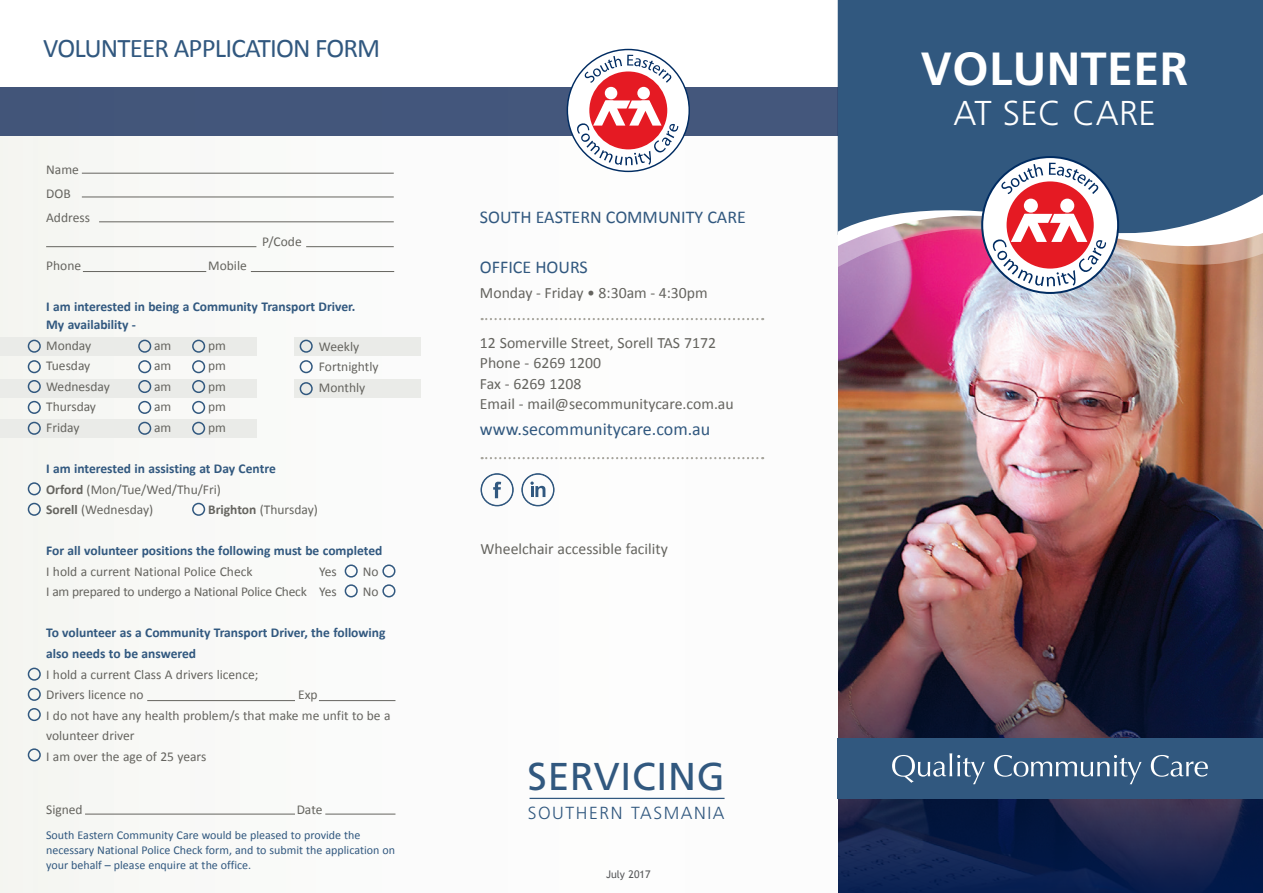
<style>
.page{position:relative;width:1263px;height:893px;background:#fff}
.page>*{position:absolute;margin:0;border:0;box-sizing:border-box;transform-origin:0 0}
.t1{font:700 46.5px "Frutiger";letter-spacing:.01em;color:#fff}
.t2{font:38.85px "Frutiger";letter-spacing:.02em;color:#31587f}
.t3{font:300 34.5px "Frutiger";letter-spacing:.01em;color:#fff}
.t4{font:27px "Calibri";letter-spacing:-.03em;color:#31587f}
.t5{font:18px "Calibri";color:#31587f}
.t6{font:300 17.55px "Frutiger";letter-spacing:.09em;color:#31587f}
.t7{font:15.75px/20.5px "Calibri";color:#65645f}
.t8{font:13.5px/20.5px "Calibri";color:#65645f}
.t9{font:700 13.5px/20.5px "Calibri";color:#31587f}
.t10{font:13.5px "Calibri";letter-spacing:-.02em;color:#65645f}
.t11{font:12px/15px "Calibri";color:#31587f}
.t12{font:10.5px "Trebuchet MS";color:#57585a}
.s1{color:#65645f}
.s2{font-weight:400;color:#65645f}
.s3{font-weight:700}
</style>
<div class="page">
<div style="left:0;top:87px;width:1263px;height:806px;background:#fbfbfb"></div>
<img style="left:838px;top:286px;width:425px;height:287px">
<svg style="left:838px;top:573px;width:425px;height:320px;background:#2f2a43"></svg>
<div style="left:838px;top:0;width:425px;height:163px;background:#31587f"></div>
<svg style="left:982px;top:157px;width:136px;height:136px"></svg>
<svg style="left:838px;top:163px;width:425px;height:123px"></svg>
<div style="left:838px;top:739px;width:425px;height:60px;background:#31587f"></div>
<svg style="left:892px;top:753px;width:316px;height:31px"></svg>
<div style="left:0;top:88px;width:838px;height:48px;background:#43567b"></div>
<svg style="left:482px;top:318px;width:281px;height:2px"></svg>
<svg style="left:482px;top:457px;width:281px;height:2px"></svg>
<div style="left:567px;top:50px;width:122px;height:121px;background:#fff;border-radius:50%"></div>
<svg style="left:584px;top:55px;width:88px;height:28px"></svg>
<div style="left:589px;top:71px;width:78px;height:78px;background:#e51a23;border-radius:50%"></div>
<div style="left:605px;top:87px;width:12px;height:12px;background:#fff;border-radius:50%"></div>
<div style="left:637px;top:87px;width:13px;height:12px;background:#fff;border-radius:50%"></div>
<svg style="left:576px;top:100px;width:102px;height:65px"></svg>
<div style="left:294px;top:337px;width:127px;height:19px;background:#eaebe8"></div>
<div style="left:0;top:337px;width:256px;height:19px;background:#eaebe8"></div>
<div style="left:0;top:379px;width:256px;height:19px;background:#eaebe8"></div>
<div style="left:0;top:419px;width:256px;height:19px;background:#eaebe8"></div>
<div style="left:294px;top:379px;width:127px;height:19px;background:#eaebe8"></div>
<svg style="left:480px;top:473px;width:34px;height:33px"></svg>
<svg style="left:521px;top:473px;width:33px;height:33px"></svg>
<hr style="left:529px;top:798px;width:195px;height:1px;background:#31587f">
<hr style="left:82px;top:173px;width:312px;height:1px;background:#65645f">
<hr style="left:82px;top:197px;width:312px;height:1px;background:#65645f">
<hr style="left:99px;top:222px;width:295px;height:1px;background:#65645f">
<hr style="left:46px;top:246px;width:210px;height:1px;background:#65645f">
<hr style="left:83px;top:271px;width:123px;height:1px;background:#65645f">
<hr style="left:147px;top:700px;width:148px;height:1px;background:#65645f">
<hr style="left:319px;top:700px;width:76px;height:1px;background:#65645f">
<hr style="left:325px;top:814px;width:70px;height:1px;background:#65645f">
<hr style="left:85px;top:814px;width:210px;height:1px;background:#65645f">
<hr style="left:251px;top:271px;width:143px;height:1px;background:#65645f">
<hr style="left:306px;top:246px;width:88px;height:1px;background:#65645f">
<div style="left:28px;top:340px;width:13px;height:13px;border:2px solid #31587f;border-radius:50%"></div>
<div style="left:300px;top:340px;width:13px;height:13px;border:2px solid #31587f;border-radius:50%"></div>
<div style="left:300px;top:360px;width:13px;height:13px;border:2px solid #31587f;border-radius:50%"></div>
<div style="left:300px;top:382px;width:13px;height:13px;border:2px solid #31587f;border-radius:50%"></div>
<div style="left:138px;top:340px;width:13px;height:13px;border:2px solid #31587f;border-radius:50%"></div>
<div style="left:192px;top:340px;width:13px;height:13px;border:2px solid #31587f;border-radius:50%"></div>
<div style="left:28px;top:360px;width:13px;height:13px;border:2px solid #31587f;border-radius:50%"></div>
<div style="left:138px;top:360px;width:13px;height:13px;border:2px solid #31587f;border-radius:50%"></div>
<div style="left:192px;top:360px;width:13px;height:13px;border:2px solid #31587f;border-radius:50%"></div>
<div style="left:28px;top:380px;width:13px;height:13px;border:2px solid #31587f;border-radius:50%"></div>
<div style="left:345px;top:564px;width:13px;height:14px;border:2px solid #31587f;border-radius:50%"></div>
<div style="left:382px;top:564px;width:13px;height:14px;border:2px solid #31587f;border-radius:50%"></div>
<div style="left:345px;top:584px;width:13px;height:13px;border:2px solid #31587f;border-radius:50%"></div>
<div style="left:382px;top:584px;width:13px;height:13px;border:2px solid #31587f;border-radius:50%"></div>
<div style="left:138px;top:380px;width:13px;height:13px;border:2px solid #31587f;border-radius:50%"></div>
<div style="left:192px;top:380px;width:13px;height:13px;border:2px solid #31587f;border-radius:50%"></div>
<div style="left:28px;top:401px;width:13px;height:13px;border:2px solid #31587f;border-radius:50%"></div>
<div style="left:138px;top:401px;width:13px;height:13px;border:2px solid #31587f;border-radius:50%"></div>
<div style="left:192px;top:401px;width:13px;height:13px;border:2px solid #31587f;border-radius:50%"></div>
<div style="left:28px;top:422px;width:13px;height:13px;border:2px solid #31587f;border-radius:50%"></div>
<div style="left:138px;top:422px;width:13px;height:13px;border:2px solid #31587f;border-radius:50%"></div>
<div style="left:192px;top:422px;width:13px;height:13px;border:2px solid #31587f;border-radius:50%"></div>
<div style="left:28px;top:503px;width:13px;height:13px;border:2px solid #31587f;border-radius:50%"></div>
<div style="left:28px;top:482px;width:13px;height:13px;border:2px solid #31587f;border-radius:50%"></div>
<div style="left:28px;top:668px;width:13px;height:13px;border:2px solid #31587f;border-radius:50%"></div>
<div style="left:28px;top:688px;width:13px;height:13px;border:2px solid #31587f;border-radius:50%"></div>
<div style="left:28px;top:708px;width:13px;height:13px;border:2px solid #31587f;border-radius:50%"></div>
<div style="left:28px;top:748px;width:13px;height:13px;border:2px solid #31587f;border-radius:50%"></div>
<div style="left:192px;top:503px;width:13px;height:13px;border:2px solid #31587f;border-radius:50%"></div>
<h3 class="t4" style="left:43px;top:31px;width:339px">VOLUNTEER APPLICATION FORM</h3>
<p class="t8" style="left:46px;top:157px;width:45px;line-height:24px">Name<br>DOB<br>Address</p>
<p class="t8" style="left:262px;top:231px;width:41px">P/Code</p>
<p class="t8" style="left:46px;top:255px;width:36px">Phone</p>
<p class="t8" style="left:208px;top:255px;width:40px">Mobile</p>
<p class="t9" style="left:46px;top:297px;width:311px;line-height:18px">I am interested in being a Community Transport Driver.<br>My availability -</p>
<p class="t8" style="left:46px;top:334px;width:47px">Monday</p>
<p class="t8" style="left:154px;top:334px;width:19px">am</p>
<p class="t8" style="left:208px;top:334px;width:19px">pm</p>
<p class="t8" style="left:46px;top:355px;width:46px">Tuesday</p>
<p class="t8" style="left:154px;top:355px;width:19px">am</p>
<p class="t8" style="left:208px;top:355px;width:19px">pm</p>
<p class="t8" style="left:46px;top:375px;width:65px">Wednesday</p>
<p class="t8" style="left:154px;top:375px;width:19px">am</p>
<p class="t8" style="left:208px;top:375px;width:19px">pm</p>
<p class="t8" style="left:46px;top:396px;width:51px">Thursday</p>
<p class="t8" style="left:154px;top:396px;width:19px">am</p>
<p class="t8" style="left:208px;top:396px;width:19px">pm</p>
<p class="t8" style="left:46px;top:416px;width:35px">Friday</p>
<p class="t8" style="left:154px;top:416px;width:19px">am</p>
<p class="t8" style="left:208px;top:416px;width:19px">pm</p>
<p class="t9" style="left:46px;top:458px;width:231px">I am interested in assisting at Day Centre<br><span class="s1">Orford</span> <span class="s2">(Mon/Tue/Wed/Thu/Fri)<br></span><span class="s1">Sorell</span> <span class="s2">(Wednesday)</span></p>
<p class="t8" style="left:319px;top:335px;width:61px">Weekly<br>Fortnightly<br>Monthly</p>
<p class="t8" style="left:208px;top:499px;width:111px"><span class="s3">Brighton</span> (Thursday)</p>
<p class="t9" style="left:46px;top:540px;width:338px">For all volunteer positions the following must be completed</p>
<p class="t8" style="left:46px;top:560px;width:208px">I hold a current National Police Check</p>
<p class="t8" style="left:319px;top:560px;width:19px">Yes</p>
<p class="t8" style="left:363px;top:560px;width:17px">No</p>
<p class="t10" style="left:46px;top:583px;width:292px">I am prepared to undergo a National Police Check Yes</p>
<p class="t8" style="left:363px;top:581px;width:17px">No</p>
<p class="t9" style="left:46px;top:622px;width:341px">To volunteer as a Community Transport Driver, the following also needs to be answered</p>
<p class="t8" style="left:46px;top:663px;width:214px">I hold a current Class A drivers licence;<br>Drivers licence no</p>
<p class="t8" style="left:46px;top:684px;width:346px;text-indent:252px">Exp<br>I do not have any health problem/s that make me unfit to be a volunteer driver<br>I am over the age of 25 years</p>
<p class="t8" style="left:46px;top:798px;width:38px">Signed</p>
<p class="t8" style="left:297px;top:798px;width:27px">Date</p>
<p class="t11" style="left:46px;top:827px;width:350px">South Eastern Community Care would be pleased to provide the necessary National Police Check form, and to submit the application on your behalf – please enquire at the office.</p>
<h3 class="t5" style="left:480px;top:206px;width:268px">SOUTH EASTERN COMMUNITY CARE</h3>
<h3 class="t5" style="left:480px;top:256px;width:109px">OFFICE HOURS</h3>
<p class="t7" style="left:480px;top:282px;width:229px">Monday - Friday • 8:30am - 4:30pm</p>
<p class="t7" style="left:480px;top:331px;width:255px">12 Somerville Street, Sorell TAS 7172<br>Phone - 6269 1200<br>Fax - 6269 1208<br>Email - mail@secommunitycare.com.au</p>
<h3 class="t5" style="left:480px;top:418px;width:232px">www.secommunitycare.com.au</h3>
<p class="t7" style="left:480px;top:537px;width:189px">Wheelchair accessible facility</p>
<h2 class="t2" style="left:527px;top:754px;width:199px">SERVICING</h2>
<p class="t6" style="left:528px;top:803px;width:198px">SOUTHERN TASMANIA</p>
<p class="t12" style="left:606px;top:868px;width:46px">July 2017</p>
<h1 class="t1" style="left:921px;top:41px;width:269px">VOLUNTEER</h1>
<h3 class="t3" style="left:953px;top:94px;width:204px">AT SEC CARE</h3>
</div>
